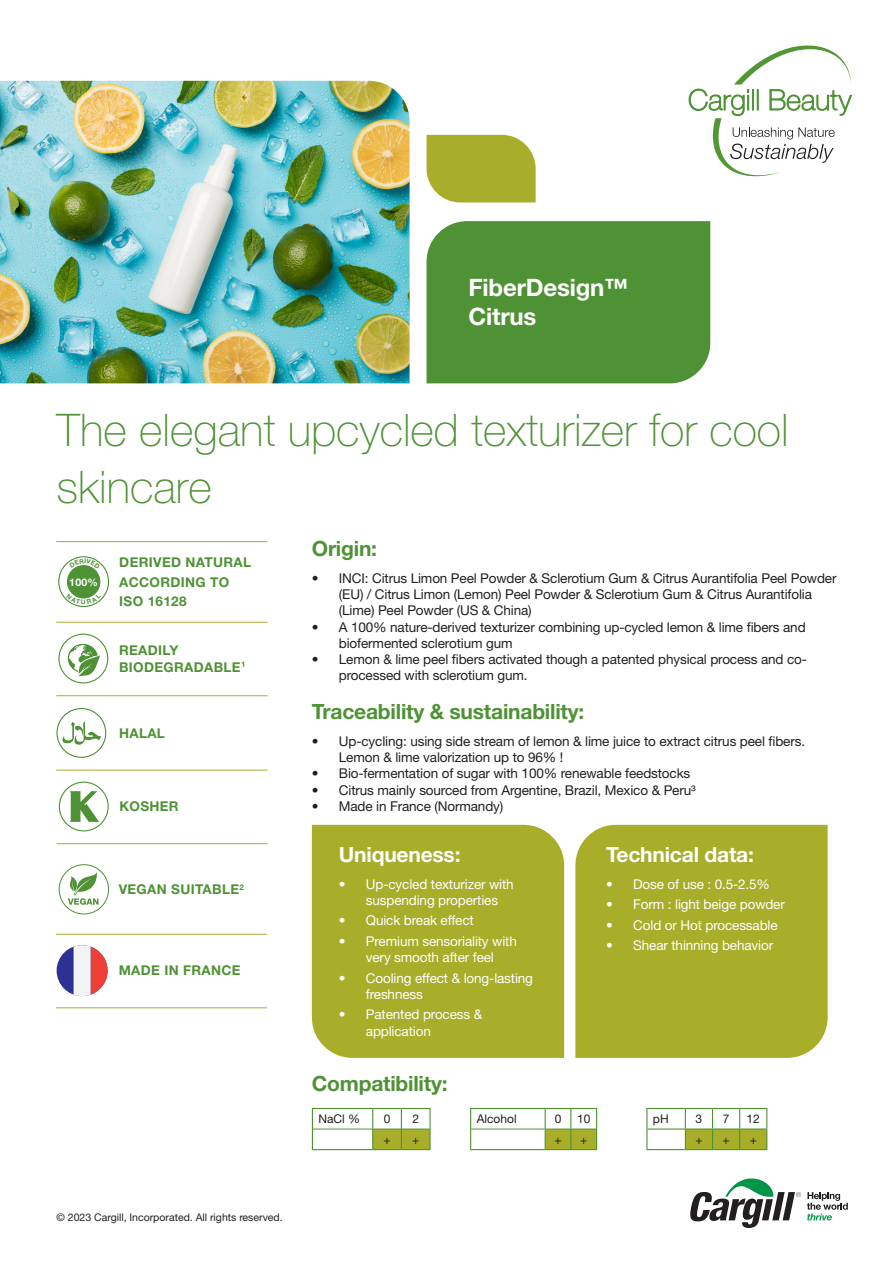
<style>
.page{position:relative;width:894px;height:1263px;background:#fff}
.page>*{position:absolute;margin:0;border:0;box-sizing:border-box;transform-origin:0 0}
.t1{font:100 45px/57px "Helvetica Neue LT Std";color:#4f9236}
.t2{font:700 24px/28.8px "Helvetica Neue LT Std";letter-spacing:-.01em;color:#fff}
.t3{font:700 21px "Helvetica Neue LT Std";letter-spacing:-.01em;color:#4f9236}
.t4{font:700 21px "Helvetica Neue LT Std";letter-spacing:-.01em;color:#fff}
.t5{font:13.5px/16.2px "Helvetica Neue LT Std";letter-spacing:-.01em;color:#231f20}
.t6{font:13.5px/16.2px "Helvetica Neue LT Std";letter-spacing:-.01em;color:#fff}
.t7{font:700 13.5px/16.5px "Helvetica Neue LT Std";letter-spacing:.025em;color:#4f9236}
.t8{font:12px "Helvetica Neue LT Std";color:#231f20}
.FOOTNOTES{font:10.5px "Helvetica Neue LT Std";color:#231f20}
.t9{font:700 10.5px "Helvetica Neue LT Std";color:#fff}
</style>
<div class="page">
<svg style="left:426px;top:135px;width:109px;height:67px;background:#adb238"></svg>
<div style="left:312px;top:825px;width:252px;height:233px;background:#a8ad2a"></div>
<div style="left:575px;top:825px;width:252px;height:233px;background:#a8ad2a"></div>
<div style="left:426px;top:221px;width:284px;height:162px;background:#4f9236"></div>
<img style="left:0;top:81px;width:409px;height:302px">
<svg style="left:690px;top:1178px;width:110px;height:50px"></svg>
<svg style="left:806px;top:1192px;width:41px;height:28px"></svg>
<hr style="left:313px;top:1128px;width:59px;height:1px;background:#4f9236">
<hr style="left:312px;top:1108px;width:60px;height:1px;background:#4f9236">
<svg style="left:312px;top:1109px;width:1px;height:40px"></svg>
<hr style="left:312px;top:1149px;width:60px;height:1px;background:#4f9236">
<svg style="left:372px;top:1108px;width:395px;height:42px"></svg>
<hr style="left:56px;top:541px;width:211px;height:1px;background:#a8ad2a">
<hr style="left:56px;top:622px;width:211px;height:1px;background:#a8ad2a">
<hr style="left:56px;top:695px;width:211px;height:1px;background:#a8ad2a">
<hr style="left:57px;top:843px;width:211px;height:1px;background:#a8ad2a">
<hr style="left:56px;top:769px;width:211px;height:1px;background:#a8ad2a">
<svg style="left:59px;top:634px;width:49px;height:49px"></svg>
<div style="left:58px;top:633px;width:50px;height:50px;border:1px solid #4f9236;border-radius:50%"></div>
<div style="left:59px;top:781px;width:50px;height:50px;border:1px solid #4f9236;border-radius:50%"></div>
<div style="left:56px;top:708px;width:50px;height:50px;border:1px solid #4f9236;border-radius:50%"></div>
<svg style="left:62px;top:721px;width:39px;height:24px"></svg>
<svg style="left:68px;top:644px;width:32px;height:32px"></svg>
<svg style="left:688px;top:45px;width:163px;height:131px"></svg>
<svg style="left:70px;top:791px;width:29px;height:31px"></svg>
<hr style="left:56px;top:1007px;width:211px;height:1px;background:#a8ad2a">
<hr style="left:56px;top:933px;width:211px;height:1px;background:#a8ad2a">
<svg style="left:59px;top:864px;width:50px;height:50px"></svg>
<div style="left:57px;top:945px;width:50px;height:51px;background:#2e3092;border-radius:50%"></div>
<svg style="left:74px;top:945px;width:33px;height:51px;background:#efb3b2"></svg>
<svg style="left:59px;top:557px;width:49px;height:49px"></svg>
<div style="left:58px;top:556px;width:51px;height:51px;border:1px solid #4f9236;border-radius:50%"></div>
<div style="left:67px;top:565px;width:33px;height:33px;background:#4f9236;border-radius:50%"></div>
<div style="left:67px;top:565px;width:33px;height:33px;border:1px solid #4f9236;border-radius:50%"></div>
<svg style="left:69px;top:559px;width:31px;height:10px"></svg>
<svg style="left:66px;top:593px;width:35px;height:11px"></svg>
<p class="t2" style="left:468px;top:273px;width:161px">FiberDesign™<br>Citrus</p>
<p class="t1" style="left:57px;top:401px;width:733px">The elegant upcycled texturizer for cool skincare</p>
<p class="t3" style="left:312px;top:536px;width:67px">Origin:</p>
<p class="t5" style="left:339px;top:570px;width:499px;text-indent:-27px">• INCI: Citrus Limon Peel Powder &amp; Sclerotium Gum &amp; Citrus Aurantifolia Peel Powder (EU) / Citrus Limon (Lemon) Peel Powder &amp; Sclerotium Gum &amp; Citrus Aurantifolia (Lime) Peel Powder (US &amp; China)</p>
<p class="t5" style="left:339px;top:618px;width:468px;text-indent:-27px">• A 100% nature-derived texturizer combining up-cycled lemon &amp; lime fibers and biofermented sclerotium gum</p>
<p class="t5" style="left:339px;top:651px;width:469px;text-indent:-27px">• Lemon &amp; lime peel fibers activated though a patented physical process and co&shy;processed with sclerotium gum.</p>
<p class="t3" style="left:312px;top:698px;width:274px">Traceability &amp; sustainability:</p>
<p class="t5" style="left:339px;top:733px;width:467px;text-indent:-27px">• Up-cycling: using side stream of lemon &amp; lime juice to extract citrus peel fibers.<br>Lemon &amp; lime valorization up to 96% !</p>
<p class="t5" style="left:312px;top:765px;width:380px">• Bio-fermentation of sugar with 100% renewable feedstocks</p>
<p class="t5" style="left:312px;top:781px;width:385px">• Citrus mainly sourced from Argentine, Brazil, Mexico &amp; Peru³</p>
<p class="t5" style="left:312px;top:797px;width:193px">• Made in France (Normandy)</p>
<p class="t7" style="left:119px;top:552px;width:133px;line-height:19.5px">DERIVED NATURAL<br>ACCORDING TO</p>
<p class="t7" style="left:119px;top:593px;width:69px">ISO 16128</p>
<p class="t9" style="left:69px;top:575px;width:30px">100%</p>
<p class="t7" style="left:119px;top:642px;width:128px">READILY<br>BIODEGRADABLE<sup>1</sup></p>
<p class="t7" style="left:119px;top:724px;width:47px">HALAL</p>
<p class="t7" style="left:119px;top:798px;width:61px">KOSHER</p>
<p class="t7" style="left:119px;top:880px;width:127px">VEGAN SUITABLE<sup>2</sup></p>
<p class="t7" style="left:119px;top:962px;width:123px">MADE IN FRANCE</p>
<p class="FOOTNOTES" style="left:57px;top:1211px;width:227px">© 2023 Cargill, Incorporated. All rights reserved.</p>
<p class="t4" style="left:339px;top:841px;width:123px">Uniqueness:</p>
<p class="t6" style="left:366px;top:875px;width:149px;text-indent:-27px">• Up-cycled texturizer with suspending properties</p>
<p class="t6" style="left:339px;top:912px;width:136px">• Quick break effect</p>
<p class="t6" style="left:339px;top:932px;width:179px;text-align:center">• Premium sensoriality with very smooth after feel</p>
<p class="t6" style="left:366px;top:969px;width:168px;text-indent:-27px">• Cooling effect &amp; long-lasting freshness</p>
<p class="t6" style="left:366px;top:1006px;width:118px;text-indent:-27px">• Patented process &amp; application</p>
<p class="t4" style="left:606px;top:841px;width:149px">Technical data:</p>
<p class="t6" style="left:606px;top:875px;width:165px">• Dose of use : 0.5-2.5%</p>
<p class="t6" style="left:606px;top:896px;width:180px">• Form : light beige powder</p>
<p class="t6" style="left:606px;top:916px;width:173px">• Cold or Hot processable</p>
<p class="t6" style="left:606px;top:937px;width:168px">• Shear thinning behavior</p>
<p class="t3" style="left:312px;top:1071px;width:137px">Compatibility:</p>
<p class="t8" style="left:318px;top:1111px;width:43px">NaCl %</p>
<p class="t8" style="left:383px;top:1111px;width:8px">0</p>
<p class="t8" style="left:412px;top:1111px;width:8px">2</p>
<p class="t8" style="left:476px;top:1111px;width:41px">Alcohol</p>
<p class="t8" style="left:554px;top:1111px;width:8px">0</p>
<p class="t8" style="left:577px;top:1111px;width:15px">10</p>
<p class="t8" style="left:652px;top:1111px;width:17px">pH</p>
<p class="t8" style="left:695px;top:1111px;width:8px">3</p>
<p class="t8" style="left:722px;top:1111px;width:8px">7</p>
<p class="t8" style="left:746px;top:1111px;width:15px">12</p>
<p class="t8" style="left:383px;top:1132px;width:9px">+</p>
<p class="t8" style="left:412px;top:1132px;width:9px">+</p>
<p class="t8" style="left:554px;top:1132px;width:9px">+</p>
<p class="t8" style="left:580px;top:1132px;width:9px">+</p>
<p class="t8" style="left:695px;top:1132px;width:9px">+</p>
<p class="t8" style="left:722px;top:1132px;width:9px">+</p>
<p class="t8" style="left:749px;top:1132px;width:9px">+</p>
</div>
